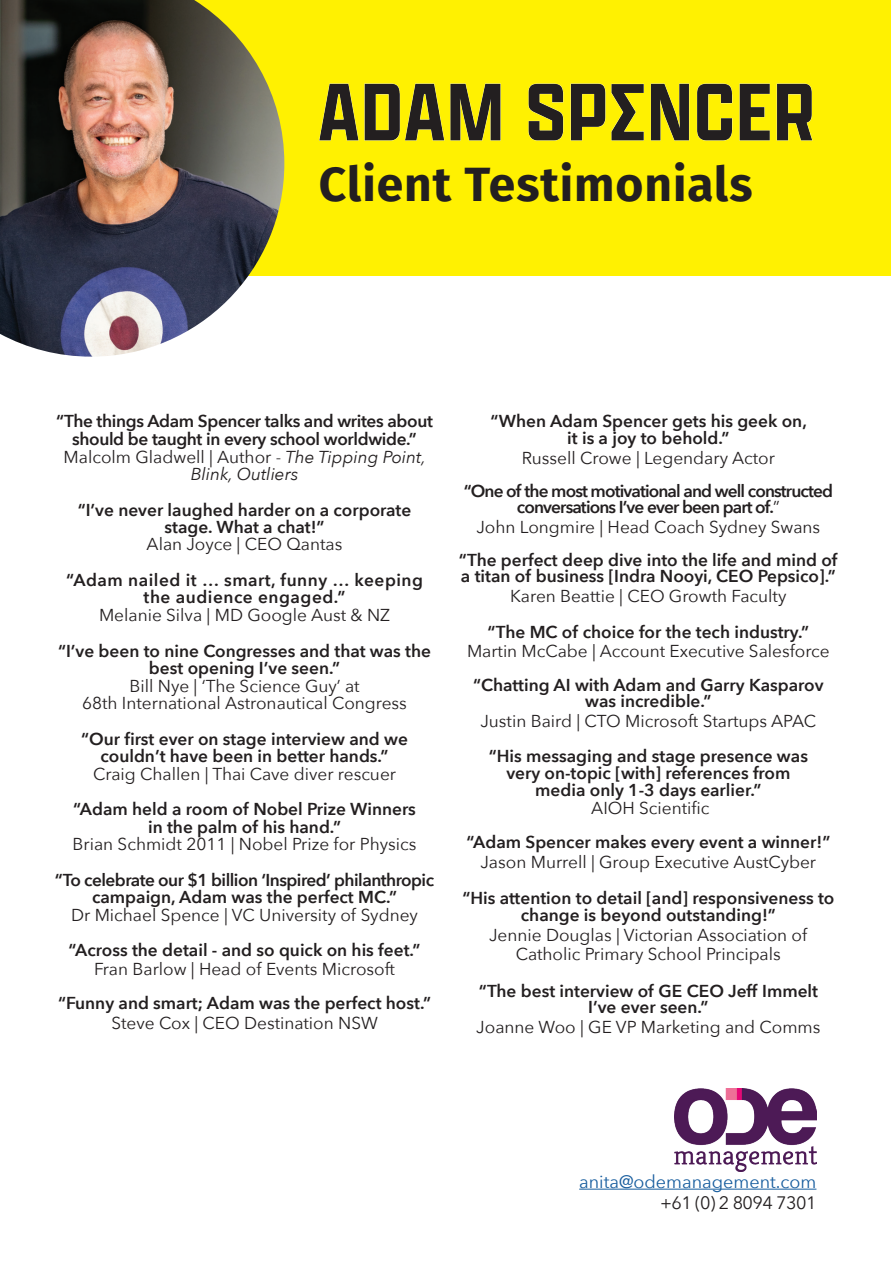
<style>
.page{position:relative;width:893px;height:1263px;background:#fff}
.page>*{position:absolute;margin:0;border:0;box-sizing:border-box;transform-origin:0 0}
.t1{font:700 48px "Fira Sans";letter-spacing:.02em;color:#231f20}
.t2{font:18px "Avenir Next";color:#175d9e}
.t3{font:18px "Avenir Next";letter-spacing:-.03em;color:#231f20}
.t4{font:600 17.25px/17.4px "Avenir Next";color:#231f20;text-align:center}
.t5{font:17.25px/17.4px "Avenir Next";color:#231f20;text-align:center}
.t6{font:600 17.25px/17.5px "Avenir Next";letter-spacing:-.02em;color:#231f20;text-align:center}
.t7{font:600 17.25px/17.4px "Avenir Next";letter-spacing:-.03em;color:#231f20;text-align:center}
.t8{font:600 17.25px/16.5px "Avenir Next";letter-spacing:-.05em;color:#231f20;text-align:center}
.t9{font:600 17.25px/17.4px "Avenir Next";letter-spacing:.03em;color:#231f20;text-align:center}
.s1{font-weight:400}
.s2{font-weight:400;font-style:italic}
</style>
<div class="page">
<div style="left:0;top:0;width:891px;height:275px;background:#fff101"></div>
<img style="left:319px;top:83px;width:494px;height:58px">
<img style="left:0;top:0;width:284px;height:357px">
<img style="left:674px;top:1089px;width:142px;height:82px">
<hr style="left:579px;top:1189px;width:237px;height:1px;background:#175d9e">
<h1 class="t1" style="left:319px;top:144px;width:435px">Client Testimonials</h1>
<p class="t6" style="left:56px;top:412px;width:378px">“The things Adam Spencer talks and writes about should be taught in every school worldwide.” <span class="s1">Malcolm Gladwell | Author -</span> <span class="s2">The Tipping Point, Blink, Outliers</span></p>
<p class="t4" style="left:78px;top:500px;width:335px">“I’ve never laughed harder on a corporate stage. What a chat!”</p>
<p class="t5" style="left:147px;top:535px;width:197px">Alan Joyce | CEO Qantas</p>
<p class="t9" style="left:66px;top:571px;width:358px">“Adam nailed it … smart, funny … keeping the audience engaged.”</p>
<p class="t5" style="left:99px;top:605px;width:293px">Melanie Silva | MD Google Aust &amp; NZ</p>
<p class="t4" style="left:58px;top:641px;width:375px">“I’ve been to nine Congresses and that was the best opening I’ve seen.”</p>
<p class="t5" style="left:82px;top:676px;width:326px">Bill Nye | ‘The Science Guy’ at<br>68th International Astronautical Congress</p>
<p class="t4" style="left:81px;top:730px;width:328px">“Our first ever on stage interview and we couldn’t have been in better hands.”</p>
<p class="t5" style="left:93px;top:764px;width:305px">Craig Challen | Thai Cave diver rescuer</p>
<p class="t4" style="left:73px;top:800px;width:344px">“Adam held a room of Nobel Prize Winners in the palm of his hand.”</p>
<p class="t5" style="left:73px;top:835px;width:345px">Brian Schmidt 2011 | Nobel Prize for Physics</p>
<p class="t7" style="left:55px;top:870px;width:381px">“To celebrate our $1 billion ‘Inspired’ philanthropic campaign, Adam was the perfect MC.”</p>
<p class="t5" style="left:71px;top:905px;width:348px">Dr Michael Spence | VC University of Sydney</p>
<p class="t4" style="left:69px;top:940px;width:354px">“Across the detail - and so quick on his feet.”</p>
<p class="t5" style="left:94px;top:960px;width:303px">Fran Barlow | Head of Events Microsoft</p>
<p class="t4" style="left:58px;top:994px;width:374px">“Funny and smart; Adam was the perfect host.”</p>
<p class="t5" style="left:111px;top:1013px;width:268px">Steve Cox | CEO Destination NSW</p>
<p class="t4" style="left:490px;top:413px;width:318px;line-height:16.5px">“When Adam Spencer gets his geek on, it is a joy to behold.”</p>
<p class="t5" style="left:522px;top:448px;width:255px">Russell Crowe | Legendary Actor</p>
<p class="t8" style="left:464px;top:482px;width:371px">“One of the most motivational and well constructed conversations I’ve ever been part of.<span class="s1">”</span></p>
<p class="t5" style="left:476px;top:517px;width:345px">John Longmire | Head Coach Sydney Swans</p>
<p class="t4" style="left:459px;top:551px;width:380px;line-height:16.5px;text-align:left">“The perfect deep dive into the life and mind of a titan of business [Indra Nooyi, CEO Pepsico].”</p>
<p class="t5" style="left:510px;top:586px;width:278px">Karen Beattie | CEO Growth Faculty</p>
<p class="t4" style="left:488px;top:622px;width:323px">“The MC of choice for the tech industry.”</p>
<p class="t5" style="left:467px;top:642px;width:364px">Martin McCabe | Account Executive Salesforce</p>
<p class="t4" style="left:473px;top:676px;width:352px;line-height:16.5px">“Chatting AI with Adam and Garry Kasparov was incredible.”</p>
<p class="t5" style="left:480px;top:712px;width:337px">Justin Baird | CTO Microsoft Startups APAC</p>
<p class="t4" style="left:489px;top:746px;width:321px">“His messaging and stage presence was very on-topic [with] references from media only 1-3 days earlier.”</p>
<p class="t5" style="left:591px;top:799px;width:120px">AIOH Scientific</p>
<p class="t4" style="left:466px;top:833px;width:365px">“Adam Spencer makes every event a winner!”</p>
<p class="t5" style="left:481px;top:852px;width:337px">Jason Murrell | Group Executive AustCyber</p>
<p class="t4" style="left:462px;top:889px;width:374px;line-height:16.5px">“His attention to detail [and] responsiveness to change is beyond outstanding!”</p>
<p class="t5" style="left:489px;top:924px;width:320px;line-height:19.5px">Jennie Douglas | Victorian Association of<br>Catholic Primary School Principals</p>
<p class="t4" style="left:479px;top:982px;width:341px;line-height:16.5px">“The best interview of GE CEO Jeff Immelt<br>I’ve ever seen.”</p>
<p class="t5" style="left:476px;top:1017px;width:346px">Joanne Woo | GE VP Marketing and Comms</p>
<p class="t2" style="left:579px;top:1166px;width:239px">anita@odemanagement.com</p>
<p class="t3" style="left:660px;top:1188px;width:158px">+61 (0) 2 8094 7301</p>
</div>
